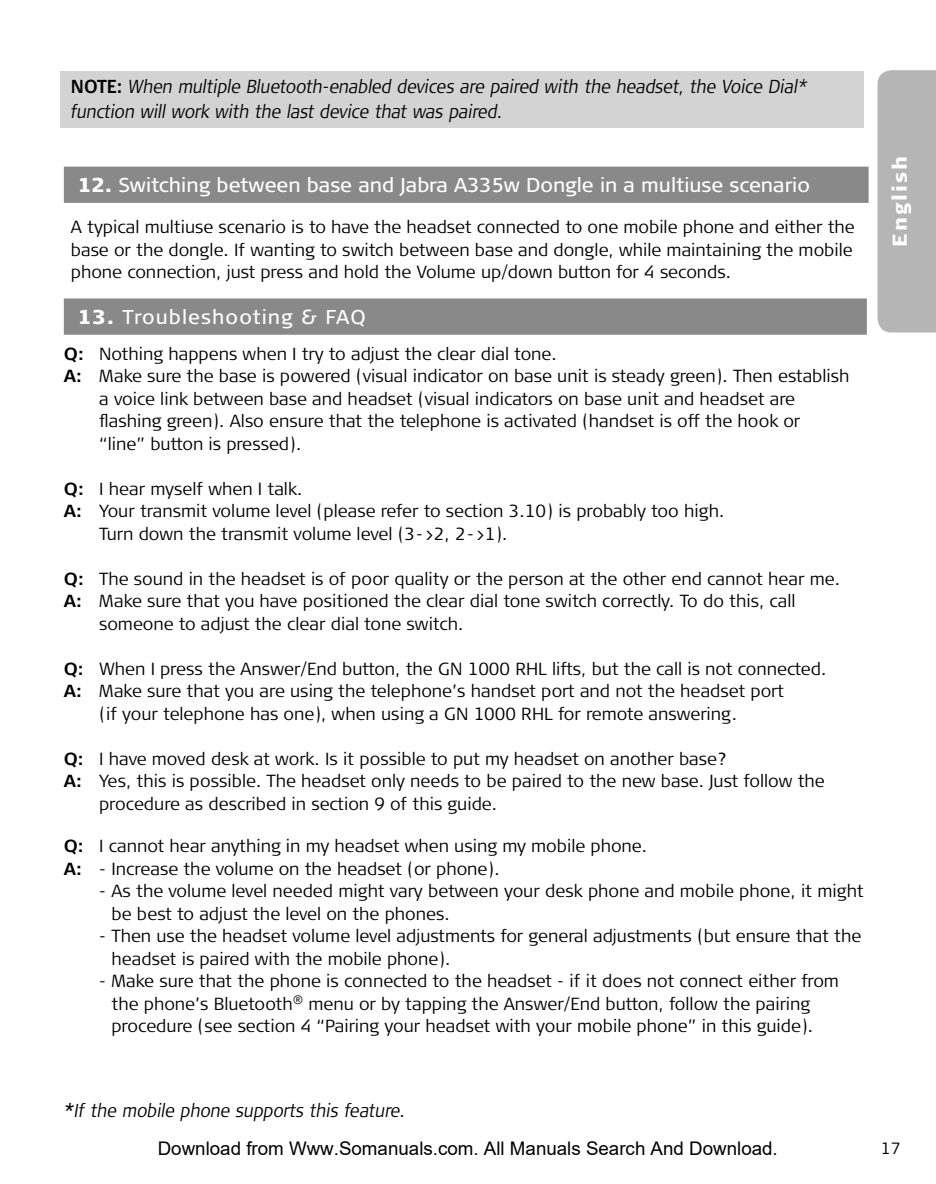
<style>
.page{position:relative;width:936px;height:1184px;background:#fff}
.page>*{position:absolute;margin:0;border:0;box-sizing:border-box;transform-origin:0 0}
.t1{font:20px "Signa Column";color:#fff}
.t2{font:20px "Signa Column";letter-spacing:.05em;color:#fff}
.t3{font:900 20px "Signa Column";letter-spacing:.1em;color:#fff}
.t4{font:italic 300 18.75px/25px "Signa Column";color:#000;scale:.9 1}
.t5{font:18.75px "Arial";color:#000}
.t6{font:300 17.5px/22.5px "Signa Column";color:#000}
.t7{font:300 16.25px "Signa Column";color:#000}
.s1{font-weight:700;font-style:normal}
.s2{font-weight:900}
.s3{font-weight:700}
.s4{font-weight:400}
</style>
<div class="page">
<div style="left:877px;top:70px;width:58px;height:262px;background:#b5b5b6"></div>
<div style="left:60px;top:71px;width:803px;height:56px;background:#d3d3d4"></div>
<div style="left:64px;top:167px;width:804px;height:36px;background:#898989"></div>
<div style="left:64px;top:298px;width:802px;height:37px;background:#898989"></div>
<p class="t4" style="left:70px;top:74px;width:824px"><span class="s1">N OT E :</span> When multiple Bluetooth-enabled devices are paired with the headset, the Voice Dial* function will work with the last device that was paired.</p>
<p class="t1" style="left:78px;top:174px;width:733px"><span class="s2">12.</span> Switching between base and Jabra A335w Dongle in a multiuse scenario</p>
<p class="t6" style="left:71px;top:216px;width:785px;text-align:justify">A typical multiuse scenario is to have the headset connected to one mobile phone and either the base or the dongle. If wanting to switch between base and dongle, while maintaining the mobile phone connection, just press and hold the Volume up/down button for 4 seconds.</p>
<p class="t2" style="left:78px;top:306px;width:289px"><span class="s2">13.</span> Troubleshooting &amp; FAQ</p>
<p class="t6" style="left:64px;top:342px;width:494px"><span class="s3">Q:</span> Nothing happens when I try to adjust the clear dial tone.</p>
<p class="t6" style="left:64px;top:365px;width:787px"><span class="s3">A:</span> Make sure the base is powered (visual indicator on base unit is steady green). Then establish</p>
<p class="t6" style="left:99px;top:387px;width:697px">a voice link between base and headset (visual indicators on base unit and headset are</p>
<p class="t6" style="left:99px;top:410px;width:702px">flashing green). Also ensure that the telephone is activated (handset is off the hook or</p>
<p class="t6" style="left:99px;top:432px;width:203px">“line” button is pressed).</p>
<p class="t6" style="left:64px;top:477px;width:240px"><span class="s3">Q:</span> I hear myself when I talk.</p>
<p class="t6" style="left:64px;top:500px;width:662px"><span class="s3">A:</span> Your transmit volume level (please refer to section 3.10) is probably too high.</p>
<p class="t6" style="left:99px;top:522px;width:409px">Turn down the transmit volume level (3-&gt;2, 2-&gt;1).</p>
<p class="t6" style="left:64px;top:567px;width:777px"><span class="s3">Q:</span> The sound in the headset is of poor quality or the person at the other end cannot hear me.</p>
<p class="t6" style="left:64px;top:590px;width:733px"><span class="s3">A:</span> Make sure that you have positioned the clear dial tone switch correctly. To do this, call</p>
<p class="t6" style="left:99px;top:612px;width:365px">someone to adjust the clear dial tone switch.</p>
<p class="t6" style="left:64px;top:657px;width:764px"><span class="s3">Q:</span> When I press the Answer/End button, the GN 1000 RHL lifts, but the call is not connected.</p>
<p class="t6" style="left:64px;top:680px;width:721px"><span class="s3">A:</span> Make sure that you are using the telephone’s handset port and not the headset port</p>
<p class="t6" style="left:99px;top:702px;width:639px">(if your telephone has one), when using a GN 1000 RHL for remote answering.</p>
<p class="t6" style="left:64px;top:747px;width:664px"><span class="s3">Q:</span> I have moved desk at work. Is it possible to put my headset on another base?</p>
<p class="t6" style="left:64px;top:770px;width:762px"><span class="s3">A:</span> Yes, this is possible. The headset only needs to be paired to the new base. Just follow the</p>
<p class="t6" style="left:99px;top:792px;width:399px">procedure as described in section 9 of this guide.</p>
<p class="t6" style="left:64px;top:835px;width:585px"><span class="s3">Q:</span> I cannot hear anything in my headset when using my mobile phone.<br><span class="s3">A:</span> - Increase the volume on the headset (or phone).</p>
<p class="t6" style="left:111px;top:880px;width:753px;text-indent:-12px">- As the volume level needed might vary between your desk phone and mobile phone, it might be best to adjust the level on the phones.</p>
<p class="t6" style="left:111px;top:925px;width:751px;text-indent:-12px">- Then use the headset volume level adjustments for general adjustments (but ensure that the headset is paired with the mobile phone).</p>
<p class="t6" style="left:111px;top:970px;width:729px;text-indent:-12px">- Make sure that the phone is connected to the headset - if it does not connect either from the phone’s Bluetooth<sup>®</sup> menu or by tapping the Answer/End button, follow the pairing procedure (see section 4 “Pairing your headset with your mobile phone” in this guide).</p>
<p class="t3" style="left:886px;top:247px;width:92px;rotate:-90deg">English</p>
<p class="t4" style="left:63px;top:1098px;width:385px"><span class="s4">*</span>If the mobile phone supports this feature.</p>
<p class="t5" style="left:158px;top:1138px;width:621px">Download from Www.Somanuals.com. All Manuals Search And Download.</p>
<p class="t7" style="left:880px;top:1139px;width:21px">17</p>
</div>
